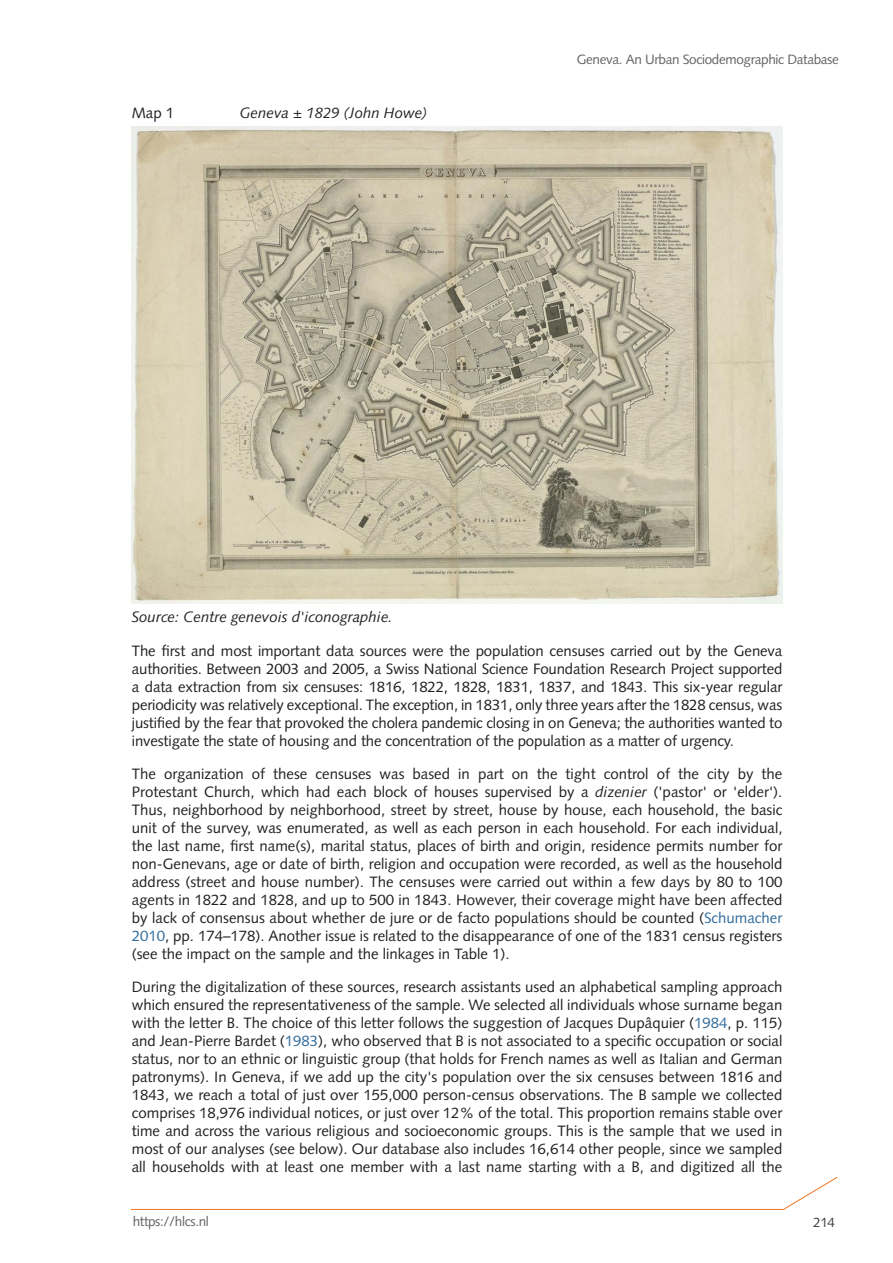
<style>
.page{position:relative;width:893px;height:1263px;background:#fff}
.page>*{position:absolute;margin:0;border:0;box-sizing:border-box;transform-origin:0 0}
.Normal__Web{font:15px/18px "Syntax LT Std";color:#231f20;text-align:justify}
.Normal__Web-2{font:italic 15px "Syntax LT Std";color:#231f20}
.t1{font:13.5px "Syntax LT Std";letter-spacing:-.025em;color:#636366}
.t2{font:13.5px "Syntax LT Std";color:#3e3e3f}
.s1{font-style:italic}
.s2{color:#316c9d}
</style>
<div class="page">
<svg style="left:130px;top:1177px;width:708px;height:33px"></svg>
<img style="left:132px;top:126px;width:650px;height:478px">
<p class="Normal__Web" style="left:132px;top:103px;width:44px">Map 1</p>
<p class="Normal__Web-2" style="left:240px;top:104px;width:189px">Geneva ± 1829 (John Howe)</p>
<p class="t1" style="left:577px;top:51px;width:264px">Geneva. An Urban Sociodemographic Database</p>
<p class="Normal__Web-2" style="left:132px;top:608px;width:262px">Source: Centre genevois d'iconographie.</p>
<p class="Normal__Web" style="left:132px;top:642px;width:652px">The first and most important data sources were the population censuses carried out by the Geneva authorities. Between 2003 and 2005, a Swiss National Science Foundation Research Project supported a data extraction from six censuses: 1816, 1822, 1828, 1831, 1837, and 1843. This six-year regular periodicity was relatively exceptional. The exception, in 1831, only three years after the 1828 census, was justified by the fear that provoked the cholera pandemic closing in on Geneva; the authorities wanted to investigate the state of housing and the concentration of the population as a matter of urgency.</p>
<p class="Normal__Web" style="left:132px;top:765px;width:652px">The organization of these censuses was based in part on the tight control of the city by the Protestant Church, which had each block of houses supervised by a <span class="s1">dizenier</span> ('pastor' or 'elder').<br>Thus, neighborhood by neighborhood, street by street, house by house, each household, the basic unit of the survey, was enumerated, as well as each person in each household. For each individual, the last name, first name(s), marital status, places of birth and origin, residence permits number for non-Genevans, age or date of birth, religion and occupation were recorded, as well as the household address (street and house number). The censuses were carried out within a few days by 80 to 100 agents in 1822 and 1828, and up to 500 in 1843. However, their coverage might have been affected by lack of consensus about whether de jure or de facto populations should be counted (<span class="s2">Schumacher 2010</span>, pp. 174–178). Another issue is related to the disappearance of one of the 1831 census registers (see the impact on the sample and the linkages in Table 1).</p>
<p class="Normal__Web" style="left:132px;top:978px;width:652px">During the digitalization of these sources, research assistants used an alphabetical sampling approach which ensured the representativeness of the sample. We selected all individuals whose surname began with the letter B. The choice of this letter follows the suggestion of Jacques Dupâquier (<span class="s2">1984</span>, p. 115) and Jean-Pierre Bardet (<span class="s2">1983</span>), who observed that B is not associated to a specific occupation or social status, nor to an ethnic or linguistic group (that holds for French names as well as Italian and German patronyms). In Geneva, if we add up the city's population over the six censuses between 1816 and 1843, we reach a total of just over 155,000 person-census observations. The B sample we collected comprises 18,976 individual notices, or just over 12% of the total. This proportion remains stable over time and across the various religious and socioeconomic groups. This is the sample that we used in most of our analyses (see below). Our database also includes 16,614 other people, since we sampled all households with at least one member with a last name starting with a B, and digitized all the</p>
<p class="t1" style="left:133px;top:1213px;width:78px">https://hlcs.nl</p>
<p class="t2" style="left:813px;top:1214px;width:23px">214</p>
</div>
